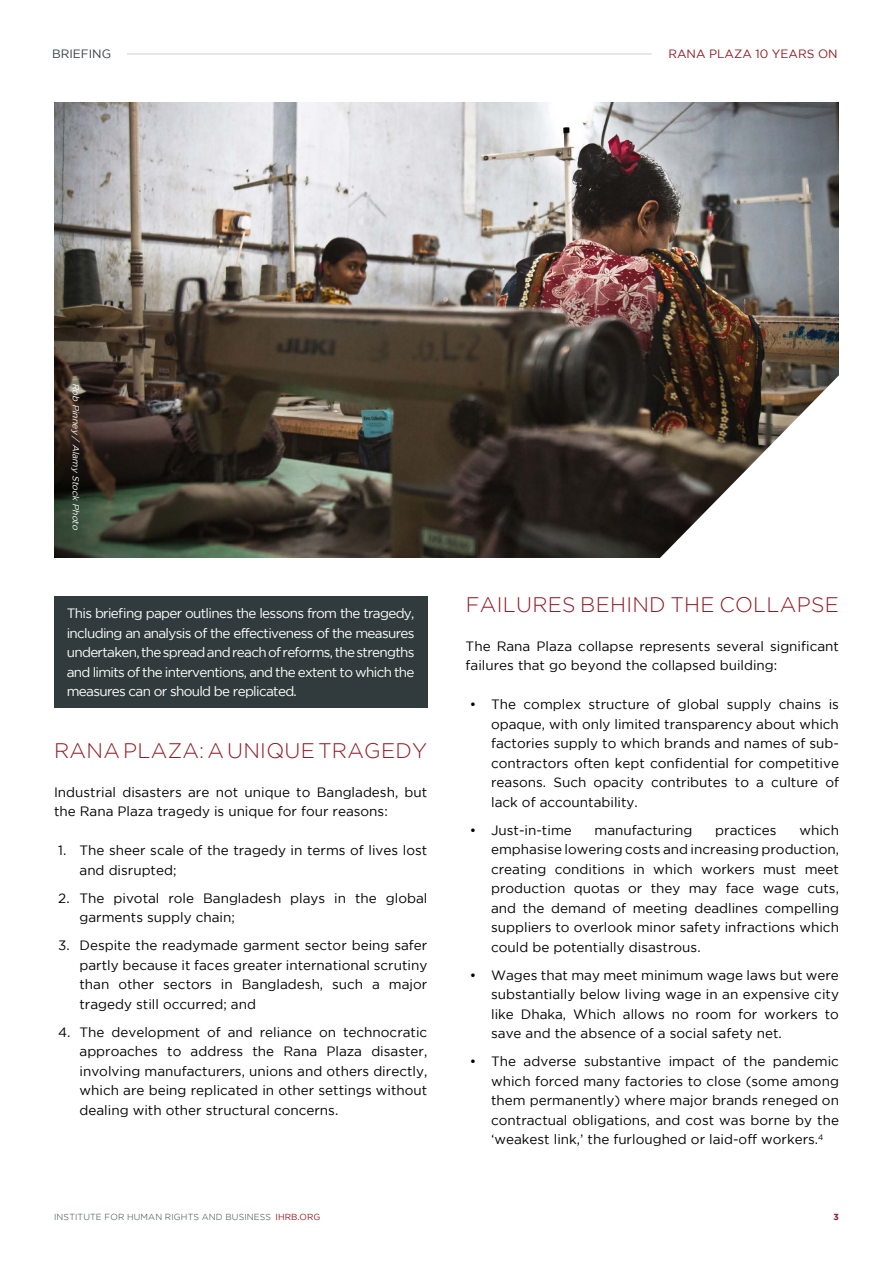
<style>
.page{position:relative;width:893px;height:1263px;background:#fff}
.page>*{position:absolute;margin:0;border:0;box-sizing:border-box;transform-origin:0 0}
.t1{font:300 21px "Gotham";letter-spacing:.015em;color:#8f1a25}
.t2{font:13.5px/19.5px "Gotham";color:#000;text-align:justify}
.t3{font:13.5px/19.5px "Gotham";letter-spacing:-.05em;color:#fff;text-align:justify}
.t4{font:12px "Gotham";color:#8f1a25}
.t5{font:12px "Gotham";color:#313b3d}
.t6{font:italic 9px "Gotham";color:#fff}
.t7{font:300 8.7px "Gotham";letter-spacing:.015em;color:#313b3d}
.t8{font:700 8.7px "Gotham";color:#8f1a25}
.s1{font-weight:400;color:#8f1a25}
</style>
<div class="page">
<hr style="left:115px;top:54px;width:537px;height:1px;background:#cfcecb">
<div style="left:37px;top:39px;width:89px;height:30px;background:#fff"></div>
<div style="left:54px;top:596px;width:374px;height:112px;background:#313b3d"></div>
<img style="left:54px;top:103px;width:785px;height:455px">
<svg style="left:660px;top:374px;width:179px;height:184px"></svg>
<p class="t5" style="left:52px;top:47px;width:61px">BRIEFING</p>
<p class="t4" style="left:668px;top:47px;width:171px">RANA PLAZA 10 YEARS ON</p>
<p class="t6" style="left:81px;top:383px;width:151px;rotate:90deg">Rob Pinney /Alamy Stock Photo</p>
<p class="t3" style="left:67px;top:604px;width:349px">This briefing paper outlines the lessons from the tragedy, including an analysis of the effectiveness of the measures undertaken, the spread and reach of reforms, the strengths and limits of the interventions, and the extent to which the measures can or should be replicated.</p>
<h1 class="t1" style="left:54px;top:739px;width:375px">RANA PLAZA: A UNIQUE TRAGEDY</h1>
<p class="t2" style="left:54px;top:782px;width:375px">Industrial disasters are not unique to Bangladesh, but the Rana Plaza tragedy is unique for four reasons:</p>
<p class="t2" style="left:80px;top:841px;width:349px;text-indent:-21px">1. The sheer scale of the tragedy in terms of lives lost and disrupted;</p>
<p class="t2" style="left:80px;top:888px;width:349px;text-indent:-21px">2. The pivotal role Bangladesh plays in the global garments supply chain;</p>
<p class="t2" style="left:80px;top:935px;width:349px;text-indent:-21px">3. Despite the readymade garment sector being safer partly because it faces greater international scrutiny than other sectors in Bangladesh, such a major tragedy still occurred; and</p>
<p class="t2" style="left:80px;top:1022px;width:349px;text-indent:-21px">4. The development of and reliance on technocratic approaches to address the Rana Plaza disaster, involving manufacturers, unions and others directly, which are being replicated in other settings without dealing with other structural concerns.</p>
<p class="t7" style="left:54px;top:1212px;width:268px">INSTITUTE FOR HUMAN RIGHTS AND BUSINESS <span class="s1">IHRB.ORG</span></p>
<h1 class="t1" style="left:466px;top:593px;width:375px">FAILURES BEHIND THE COLLAPSE</h1>
<p class="t2" style="left:466px;top:636px;width:375px">The Rana Plaza collapse represents several significant failures that go beyond the collapsed building:</p>
<p class="t2" style="left:491px;top:695px;width:349px;text-indent:-21px">• The complex structure of global supply chains is opaque, with only limited transparency about which factories supply to which brands and names of sub&shy;contractors often kept confidential for competitive reasons. Such opacity contributes to a culture of lack of accountability.</p>
<p class="t2" style="left:470px;top:820px;width:103px">• Just-in-time</p>
<p class="t2" style="left:595px;top:820px;width:99px">manufacturing</p>
<p class="t2" style="left:715px;top:820px;width:63px">practices</p>
<p class="t2" style="left:491px;top:820px;width:349px;text-indent:308px">which emphasise lowering costs and increasing production, creating conditions in which workers must meet production quotas or they may face wage cuts, and the demand of meeting deadlines compelling suppliers to overlook minor safety infractions which could be potentially disastrous.</p>
<p class="t2" style="left:491px;top:965px;width:349px;text-indent:-21px">• Wages that may meet minimum wage laws but were substantially below living wage in an expensive city like Dhaka, Which allows no room for workers to save and the absence of a social safety net.</p>
<p class="t2" style="left:491px;top:1052px;width:349px;text-indent:-21px">• The adverse substantive impact of the pandemic which forced many factories to close (some among them permanently) where major brands reneged on contractual obligations, and cost was borne by the ‘weakest link,’ the furloughed or laid-off workers.<sup>4</sup></p>
<p class="t8" style="left:833px;top:1212px;width:7px">3</p>
</div>
